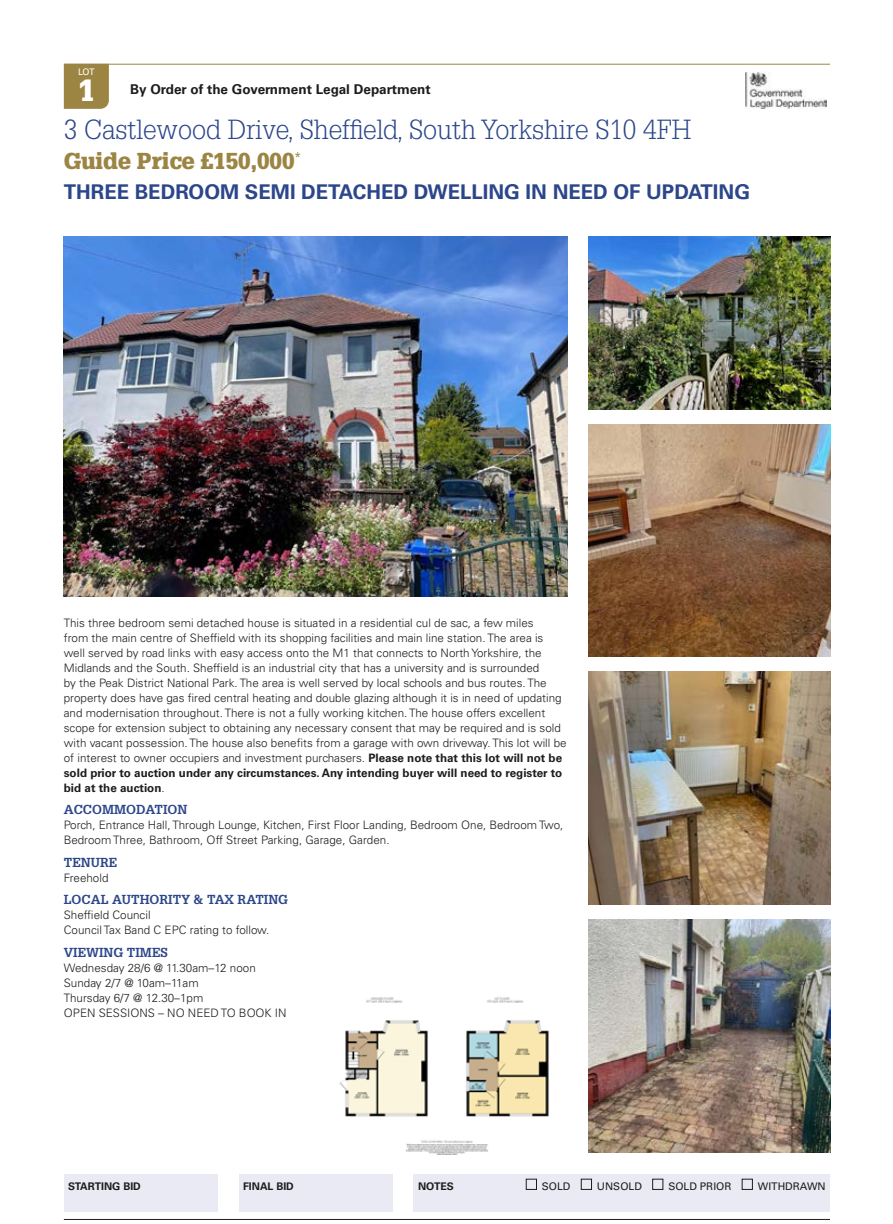
<style>
.page{position:relative;width:893px;height:1224px;background:#fff}
.page>*{position:absolute;margin:0;border:0;box-sizing:border-box;transform-origin:0 0}
.t1{font:900 30px "Glypha LT Std";color:#fff}
.t2{font:300 27px "Glypha LT Std";color:#2c468a}
.t3{font:900 22.5px "Glypha LT Std";color:#9c8543}
.t4{font:700 20.25px "Univers LT Std";color:#2c468a}
.t5{font:700 13.5px "Univers LT Std";color:#1d1d1b}
.t6{font:700 12.75px "Glypha LT Std";color:#2c468a}
.t7{font:300 11.7px/15px "Univers LT Std";color:#1d1d1b}
.t8{font:10.5px "Univers LT Std";color:#1d1d1b}
.t9{font:700 10.5px "Univers LT Std";color:#1d1d1b}
.t10{font:9px "Univers LT Std";color:#fff}
.s1{font-weight:700}
</style>
<div class="page">
<hr style="left:64px;top:64px;width:765px;height:1px;background:#9c8543">
<div style="left:64px;top:1174px;width:153px;height:37px;background:#eaeaf4"></div>
<div style="left:239px;top:1174px;width:153px;height:37px;background:#eaeaf4"></div>
<div style="left:413px;top:1174px;width:416px;height:37px;background:#eaeaf4"></div>
<div style="left:652px;top:1178px;width:10px;height:11px;border:1px solid #1d1d1b"></div>
<div style="left:64px;top:65px;width:45px;height:44px;background:#9c8543"></div>
<hr style="left:64px;top:1218px;width:765px;height:1px;background:#1d1d1b">
<img style="left:745px;top:71px;width:81px;height:38px">
<img style="left:588px;top:236px;width:241px;height:173px">
<img style="left:64px;top:236px;width:503px;height:360px">
<img style="left:339px;top:997px;width:210px;height:157px">
<img style="left:588px;top:424px;width:241px;height:232px">
<img style="left:588px;top:671px;width:241px;height:233px">
<img style="left:588px;top:919px;width:241px;height:232px">
<p class="t10" style="left:78px;top:66px;width:18px">LOT</p>
<h1 class="t1" style="left:78px;top:72px;width:18px">1</h1>
<p class="t5" style="left:130px;top:81px;width:302px">By Order of the Government Legal Department</p>
<h2 class="t2" style="left:64px;top:114px;width:628px">3 Castlewood Drive, Sheffield, South Yorkshire S10 4FH</h2>
<h3 class="t3" style="left:64px;top:147px;width:239px">Guide Price £150,000<sup>*</sup></h3>
<h3 class="t4" style="left:64px;top:180px;width:687px">THREE BEDROOM SEMI DETACHED DWELLING IN NEED OF UPDATING</h3>
<p class="t7" style="left:64px;top:615px;width:504px">This three bedroom semi detached house is situated in a residential cul de sac, a few miles<br>from the main centre of Sheffield with its shopping facilities and main line station. The area is well served by road links with easy access onto the M1 that connects to North Yorkshire, the Midlands and the South. Sheffield is an industrial city that has a university and is surrounded<br>by the Peak District National Park. The area is well served by local schools and bus routes. The property does have gas fired central heating and double glazing although it is in need of updating and modernisation throughout. There is not a fully working kitchen. The house offers excellent scope for extension subject to obtaining any necessary consent that may be required and is sold with vacant possession. The house also benefits from a garage with own driveway. This lot will be of interest to owner occupiers and investment purchasers. <span class="s1">Please note that this lot will not be sold prior to auction under any circumstances. Any intending buyer will need to register to bid at the auction</span>.</p>
<p class="t6" style="left:64px;top:801px;width:125px">ACCOMMODATION</p>
<p class="t7" style="left:64px;top:817px;width:501px">Porch, Entrance Hall, Through Lounge, Kitchen, First Floor Landing, Bedroom One, Bedroom Two,<br>Bedroom Three, Bathroom, Off Street Parking, Garage, Garden.</p>
<p class="t6" style="left:64px;top:854px;width:55px">TENURE</p>
<p class="t7" style="left:64px;top:870px;width:46px">Freehold</p>
<p class="t6" style="left:64px;top:891px;width:226px">LOCAL AUTHORITY &amp; TAX RATING</p>
<p class="t7" style="left:64px;top:907px;width:207px">Sheffield Council<br>Council Tax Band C EPC rating to follow.</p>
<p class="t6" style="left:64px;top:944px;width:105px">VIEWING TIMES</p>
<p class="t7" style="left:64px;top:960px;width:224px">Wednesday 28/6 @ 11.30am–12 noon<br>Sunday 2/7 @ 10am–11am<br>Thursday 6/7 @ 12.30–1pm<br>OPEN SESSIONS – NO NEED TO BOOK IN</p>
<p class="t9" style="left:68px;top:1179px;width:74px">STARTING BID</p>
<p class="t9" style="left:243px;top:1179px;width:52px">FINAL BID</p>
<p class="t9" style="left:418px;top:1179px;width:37px">NOTES</p>
<p class="t8" style="left:541px;top:1179px;width:30px">SOLD</p>
<p class="t8" style="left:596px;top:1179px;width:46px">UNSOLD</p>
<p class="t8" style="left:668px;top:1179px;width:65px">SOLD PRIOR</p>
<p class="t8" style="left:757px;top:1179px;width:69px">WITHDRAWN</p>
</div>
